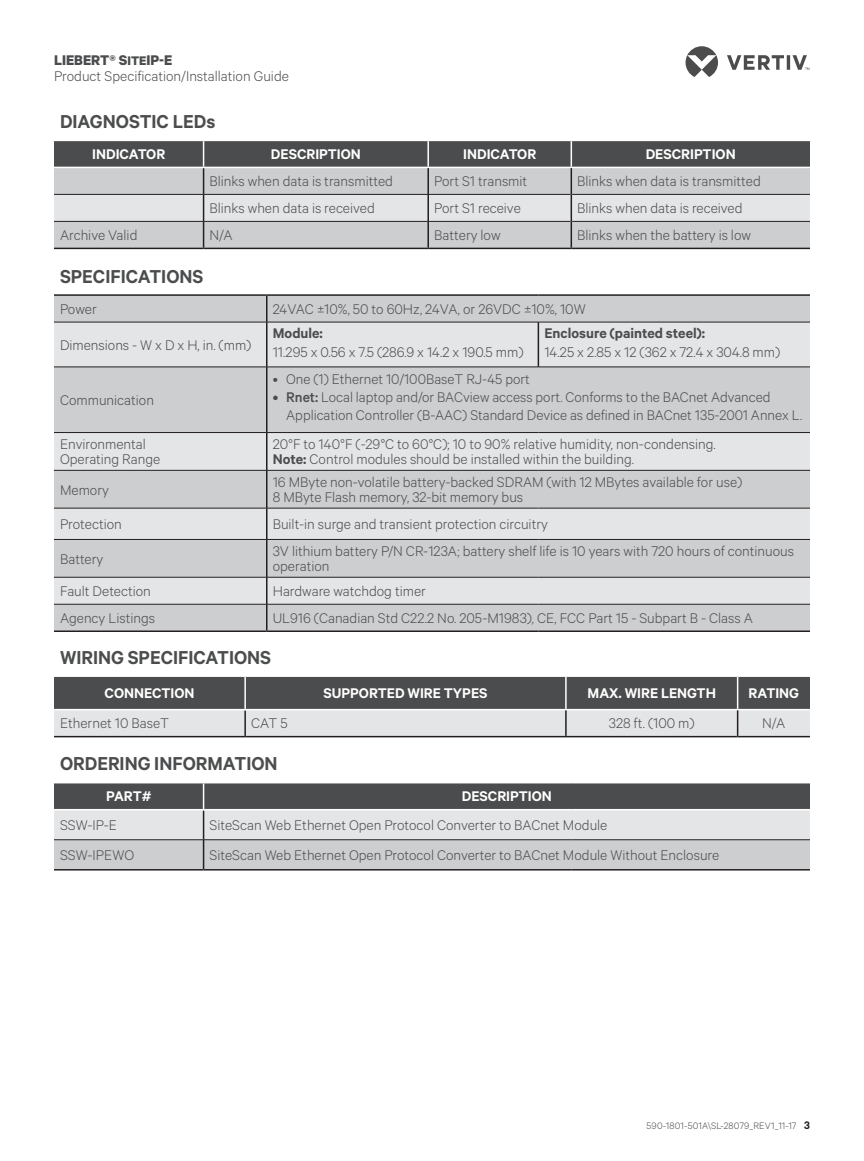
<style>
.page{position:relative;width:864px;height:1161px;background:#fff}
.page>*{position:absolute;margin:0;border:0;box-sizing:border-box;transform-origin:0 0}
.BodyHeader1{font:600 18px "Calibre";color:#4b4c4d}
.body{font:300 13.5px/16.5px "Calibre";color:#4b4c4d}
.body-2{font:600 13.5px "Calibre";color:#fff}
.body-3{font:600 13.5px "Calibre";color:#4b4c4d}
.t1{font:300 9px "Calibre";letter-spacing:.015em;color:#4b4c4d}
.s1{font-weight:700}
.s2{font-weight:700;font-size:12px}
.s3{font-weight:500}
.s4{font-weight:600}
.s5{font-weight:600;font-size:10.5px;color:#231f20}
</style>
<div class="page">
<svg style="left:686px;top:46px;width:123px;height:31px"></svg>
<div style="left:54px;top:296px;width:756px;height:335px;background:#cdced0"></div>
<svg style="left:54px;top:323px;width:756px;height:281px;background:#d7d8da"></svg>
<hr style="left:266px;top:296px;width:2px;height:26px;background:#231f20">
<hr style="left:266px;top:322px;width:2px;height:45px;background:#231f20">
<hr style="left:266px;top:367px;width:2px;height:65px;background:#231f20">
<hr style="left:266px;top:433px;width:2px;height:37px;background:#231f20">
<hr style="left:266px;top:471px;width:2px;height:37px;background:#231f20">
<hr style="left:266px;top:508px;width:2px;height:31px;background:#231f20">
<hr style="left:266px;top:540px;width:2px;height:37px;background:#231f20">
<hr style="left:266px;top:577px;width:2px;height:27px;background:#231f20">
<hr style="left:266px;top:604px;width:2px;height:27px;background:#231f20">
<hr style="left:54px;top:367px;width:213px;height:1px;background:#231f20">
<hr style="left:267px;top:367px;width:271px;height:1px;background:#231f20">
<hr style="left:538px;top:367px;width:272px;height:1px;background:#231f20">
<hr style="left:54px;top:432px;width:213px;height:1px;background:#231f20">
<hr style="left:267px;top:432px;width:271px;height:1px;background:#231f20">
<hr style="left:538px;top:432px;width:272px;height:1px;background:#231f20">
<hr style="left:54px;top:470px;width:213px;height:1px;background:#231f20">
<hr style="left:267px;top:470px;width:271px;height:1px;background:#231f20">
<hr style="left:538px;top:470px;width:272px;height:1px;background:#231f20">
<hr style="left:54px;top:508px;width:213px;height:1px;background:#231f20">
<hr style="left:267px;top:508px;width:271px;height:1px;background:#231f20">
<hr style="left:538px;top:508px;width:272px;height:1px;background:#231f20">
<hr style="left:54px;top:539px;width:213px;height:1px;background:#231f20">
<hr style="left:267px;top:539px;width:271px;height:1px;background:#231f20">
<hr style="left:538px;top:539px;width:272px;height:1px;background:#231f20">
<hr style="left:54px;top:577px;width:213px;height:1px;background:#231f20">
<hr style="left:267px;top:577px;width:271px;height:1px;background:#231f20">
<hr style="left:538px;top:577px;width:272px;height:1px;background:#231f20">
<hr style="left:54px;top:604px;width:213px;height:1px;background:#231f20">
<hr style="left:267px;top:604px;width:271px;height:1px;background:#231f20">
<hr style="left:538px;top:604px;width:272px;height:1px;background:#231f20">
<hr style="left:538px;top:322px;width:1px;height:45px;background:#231f20">
<hr style="left:54px;top:631px;width:213px;height:1px;background:#231f20">
<hr style="left:267px;top:631px;width:271px;height:1px;background:#231f20">
<hr style="left:538px;top:631px;width:272px;height:1px;background:#231f20">
<hr style="left:54px;top:322px;width:213px;height:1px;background:#231f20">
<hr style="left:267px;top:322px;width:271px;height:1px;background:#231f20">
<hr style="left:538px;top:322px;width:272px;height:1px;background:#231f20">
<hr style="left:54px;top:294px;width:213px;height:2px;background:#231f20">
<hr style="left:267px;top:294px;width:271px;height:2px;background:#231f20">
<hr style="left:538px;top:294px;width:272px;height:2px;background:#231f20">
<svg style="left:54px;top:140px;width:756px;height:108px;background:#b1b1b3"></svg>
<hr style="left:54px;top:248px;width:150px;height:1px;background:#231f20">
<hr style="left:204px;top:248px;width:224px;height:1px;background:#231f20">
<hr style="left:428px;top:248px;width:143px;height:1px;background:#231f20">
<hr style="left:571px;top:248px;width:239px;height:1px;background:#231f20">
<svg style="left:54px;top:783px;width:756px;height:86px;background:#adaeaf"></svg>
<hr style="left:54px;top:809px;width:150px;height:1px;background:#fff">
<hr style="left:204px;top:809px;width:367px;height:1px;background:#fff">
<hr style="left:571px;top:809px;width:239px;height:1px;background:#fff">
<hr style="left:54px;top:869px;width:150px;height:2px;background:#231f20">
<hr style="left:204px;top:869px;width:367px;height:2px;background:#231f20">
<hr style="left:571px;top:869px;width:239px;height:2px;background:#231f20">
<hr style="left:54px;top:839px;width:150px;height:1px;background:#231f20">
<hr style="left:204px;top:839px;width:367px;height:1px;background:#231f20">
<hr style="left:571px;top:839px;width:239px;height:1px;background:#231f20">
<svg style="left:54px;top:676px;width:756px;height:60px;background:#939495"></svg>
<hr style="left:737px;top:677px;width:1px;height:32px;background:#fff">
<hr style="left:54px;top:736px;width:191px;height:1px;background:#231f20">
<hr style="left:245px;top:736px;width:321px;height:1px;background:#231f20">
<hr style="left:566px;top:736px;width:172px;height:1px;background:#231f20">
<hr style="left:738px;top:736px;width:72px;height:1px;background:#231f20">
<p class="body" style="left:54px;top:51px;width:236px"><span class="s1">LIEBERT® S</span><span class="s2">ITE</span><span class="s1">IP-E<br></span>Product Specification/Installation Guide</p>
<p class="BodyHeader1" style="left:60px;top:109px;width:157px">DIAGNOSTIC LEDs</p>
<p class="body-2" style="left:92px;top:145px;width:74px">INDICATOR</p>
<p class="body-2" style="left:271px;top:145px;width:91px">DESCRIPTION</p>
<p class="body-2" style="left:463px;top:145px;width:74px">INDICATOR</p>
<p class="body-2" style="left:646px;top:145px;width:91px">DESCRIPTION</p>
<p class="body" style="left:210px;top:173px;width:185px">Blinks when data is transmitted</p>
<p class="body" style="left:434px;top:173px;width:95px">Port S1 transmit</p>
<p class="body" style="left:577px;top:173px;width:185px">Blinks when data is transmitted</p>
<p class="body" style="left:210px;top:199px;width:167px">Blinks when data is received</p>
<p class="body" style="left:434px;top:199px;width:88px">Port S1 receive</p>
<p class="body" style="left:577px;top:199px;width:167px">Blinks when data is received</p>
<p class="body" style="left:60px;top:226px;width:79px">Archive Valid</p>
<p class="body" style="left:210px;top:226px;width:25px">N/A</p>
<p class="body" style="left:434px;top:226px;width:68px">Battery low</p>
<p class="body" style="left:577px;top:226px;width:175px">Blinks when the battery is low</p>
<p class="BodyHeader1" style="left:60px;top:264px;width:145px">SPECIFICATIONS</p>
<p class="body" style="left:60px;top:300px;width:38px">Power</p>
<p class="body" style="left:273px;top:300px;width:314px">24VAC ±10%, 50 to 60Hz, 24VA, or 26VDC ±10%, 10W</p>
<p class="body" style="left:60px;top:336px;width:193px">Dimensions - W x D x H, in. (mm)</p>
<p class="body-3" style="left:273px;top:324px;width:52px">Module:</p>
<p class="body" style="left:273px;top:343px;width:252px">11.295 x 0.56 x 7.5 (286.9 x 14.2 x 190.5 mm)</p>
<p class="body-3" style="left:544px;top:324px;width:162px">Enclosure (painted steel):</p>
<p class="body" style="left:544px;top:343px;width:237px">14.25 x 2.85 x 12 (362 x 72.4 x 304.8 mm)</p>
<p class="body" style="left:60px;top:391px;width:95px">Communication</p>
<p class="body" style="left:60px;top:435px;width:87px">Environmental</p>
<p class="body" style="left:60px;top:450px;width:102px">Operating Range</p>
<p class="body" style="left:60px;top:481px;width:50px">Memory</p>
<p class="body" style="left:273px;top:370px;width:259px">• One (1) Ethernet 10/100BaseT RJ-45 port</p>
<p class="body" style="left:286px;top:388px;width:517px;line-height:18px;text-indent:-14px"><span class="s3">• Rnet:</span> Local laptop and/or BACview access port. Conforms to the BACnet Advanced<br>Application Controller (B-AAC) Standard Device as defined in BACnet 135-2001 Annex L.</p>
<p class="body" style="left:273px;top:435px;width:444px">20°F to 140°F (-29°C to 60°C); 10 to 90% relative humidity, non-condensing.</p>
<p class="body" style="left:273px;top:450px;width:363px"><span class="s4">Note:</span> Control modules should be installed within the building.</p>
<p class="body" style="left:273px;top:473px;width:471px">16 MByte non-volatile battery-backed SDRAM (with 12 MBytes available for use)</p>
<p class="body" style="left:273px;top:488px;width:252px">8 MByte Flash memory, 32-bit memory bus</p>
<p class="body" style="left:60px;top:515px;width:63px">Protection</p>
<p class="body" style="left:273px;top:515px;width:277px">Built-in surge and transient protection circuitry</p>
<p class="body" style="left:60px;top:550px;width:45px">Battery</p>
<p class="body" style="left:273px;top:543px;width:523px;line-height:15px">3V lithium battery P/N CR-123A; battery shelf life is 10 years with 720 hours of continuous operation</p>
<p class="body" style="left:60px;top:582px;width:92px">Fault Detection</p>
<p class="body" style="left:273px;top:582px;width:155px">Hardware watchdog timer</p>
<p class="body" style="left:60px;top:609px;width:97px">Agency Listings</p>
<p class="body" style="left:273px;top:609px;width:482px">UL916 (Canadian Std C22.2 No. 205-M1983), CE, FCC Part 15 - Subpart B - Class A</p>
<p class="BodyHeader1" style="left:60px;top:645px;width:213px">WIRING SPECIFICATIONS</p>
<p class="body-2" style="left:105px;top:684px;width:91px">CONNECTION</p>
<p class="body-2" style="left:324px;top:684px;width:166px">SUPPORTED WIRE TYPES</p>
<p class="body-2" style="left:588px;top:684px;width:130px">MAX. WIRE LENGTH</p>
<p class="body-2" style="left:749px;top:684px;width:52px">RATING</p>
<p class="body" style="left:60px;top:715px;width:111px">Ethernet 10 BaseT</p>
<p class="body" style="left:251px;top:715px;width:38px">CAT 5</p>
<p class="body" style="left:609px;top:715px;width:87px">328 ft. (100 m)</p>
<p class="body" style="left:762px;top:715px;width:25px">N/A</p>
<p class="BodyHeader1" style="left:60px;top:751px;width:219px">ORDERING INFORMATION</p>
<p class="body-2" style="left:106px;top:787px;width:47px">PART#</p>
<p class="body-2" style="left:462px;top:787px;width:91px">DESCRIPTION</p>
<p class="body" style="left:60px;top:816px;width:59px">SSW-IP-E</p>
<p class="body" style="left:210px;top:816px;width:399px">SiteScan Web Ethernet Open Protocol Converter to BACnet Module</p>
<p class="body" style="left:60px;top:846px;width:76px">SSW-IPEWO</p>
<p class="body" style="left:210px;top:846px;width:511px">SiteScan Web Ethernet Open Protocol Converter to BACnet Module Without Enclosure</p>
<p class="t1" style="left:647px;top:1119px;width:165px">590-1801-501A\SL-28079_REV1_11-17 <span class="s5">3</span></p>
</div>
